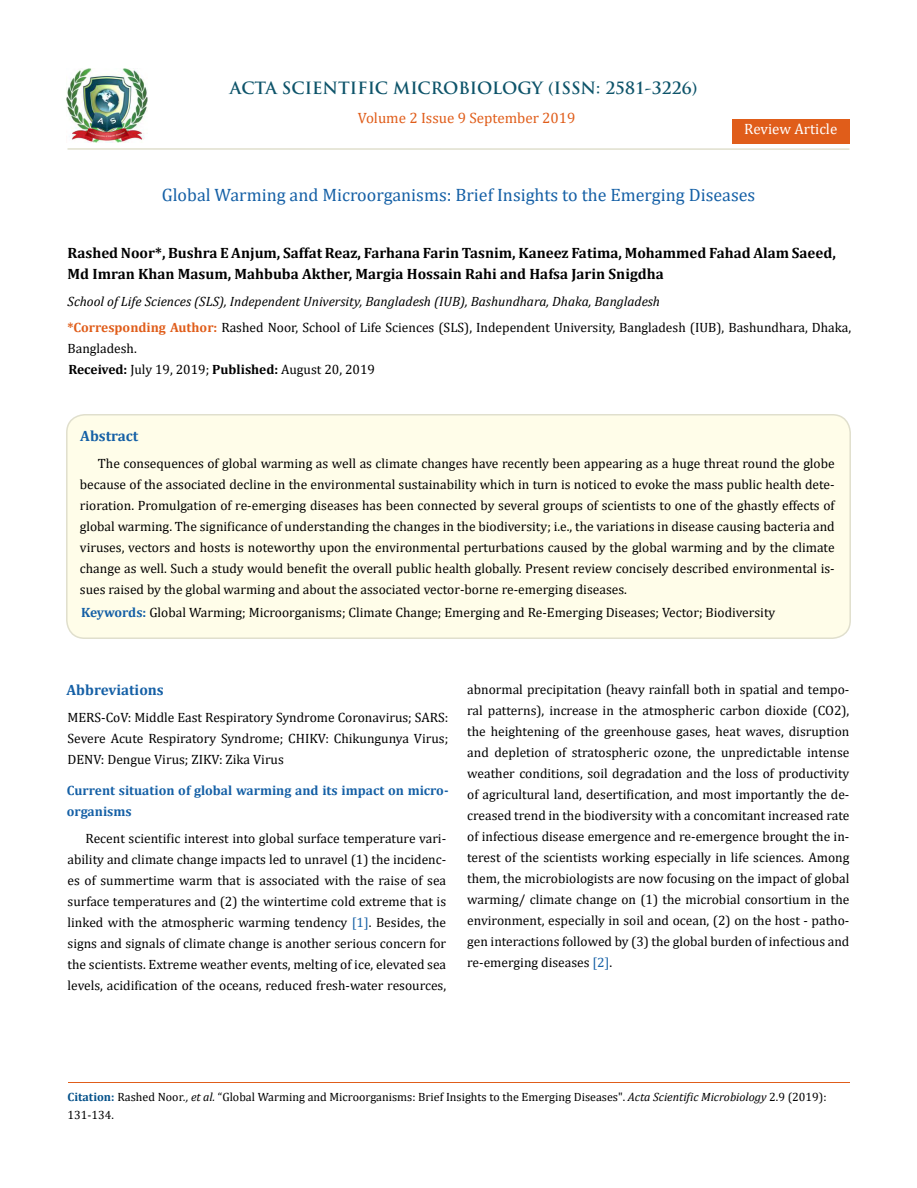
<style>
.page{position:relative;width:917px;height:1188px;background:#fff}
.page>*{position:absolute;margin:0;border:0;box-sizing:border-box;transform-origin:0 0}
.t1{font:18px "Cambria";color:#1560a6}
.t2{font:700 16.5px "Trajan Pro";color:#0e546a}
.t3{font:700 15px/21px "Cambria";color:#000}
.t4{font:15px "Cambria";color:#e05d1a}
.t5{font:700 15px "Cambria";color:#1560a6}
.t6{font:15px "Cambria";color:#fff}
.t7{font:13.5px/21px "Cambria";color:#000;text-align:justify}
.t8{font:700 13.5px/21px "Cambria";color:#1560a6}
.t9{font:12px/18px "Cambria";color:#000}
.s1{font-style:italic}
.s2{font-weight:700;color:#e05d1a}
.s3{font-weight:700}
.s4{font-weight:700;color:#1560a6}
.s5{color:#1560a6}
.s6{font-weight:700;color:#035089}
</style>
<div class="page">
<img style="left:67px;top:68px;width:80px;height:74px">
<div style="left:732px;top:119px;width:117px;height:24px;background:#e05d1a"></div>
<div style="left:67px;top:415px;width:783px;height:223px;background:#fffde9;border-radius:18px"></div>
<div style="left:66px;top:414px;width:784px;height:225px;border:2px solid #e0dfcd;border-radius:18px"></div>
<hr style="left:68px;top:1082px;width:781px;height:1px;background:#e05d1a">
<hr style="left:67px;top:148px;width:782px;height:2px;background:#e0dfcd">
<p class="t2" style="left:230px;top:77px;width:469px">ACTA SCIENTIFIC MICROBIOLOGY (ISSN: 2581-3226)</p>
<p class="t4" style="left:358px;top:109px;width:219px">Volume 2 Issue 9 September 2019</p>
<p class="t6" style="left:744px;top:120px;width:94px">Review Article</p>
<h1 class="t1" style="left:162px;top:184px;width:595px">Global Warming and Microorganisms: Brief Insights to the Emerging Diseases</h1>
<p class="t3" style="left:67px;top:242px;width:770px">Rashed Noor*, Bushra E Anjum, Saffat Reaz, Farhana Farin Tasnim, Kaneez Fatima, Mohammed Fahad Alam Saeed,<br>Md Imran Khan Masum, Mahbuba Akther, Margia Hossain Rahi and Hafsa Jarin Snigdha</p>
<p class="t7" style="left:67px;top:288px;width:785px;line-height:25.8px"><span class="s1">School of Life Sciences (SLS), Independent University, Bangladesh (IUB), Bashundhara, Dhaka, Bangladesh<br></span><span class="s2">*Corresponding Author:</span> Rashed Noor, School of Life Sciences (SLS), Independent University, Bangladesh (IUB), Bashundhara, Dhaka,</p>
<p class="t7" style="left:67px;top:337px;width:71px">Bangladesh.</p>
<p class="t7" style="left:68px;top:359px;width:308px"><span class="s3">Received:</span> July 19, 2019; <span class="s3">Published:</span> August 20, 2019</p>
<p class="t5" style="left:80px;top:425px;width:60px">Abstract</p>
<p class="t7" style="left:80px;top:452px;width:756px;text-indent:18px">The consequences of global warming as well as climate changes have recently been appearing as a huge threat round the globe because of the associated decline in the environmental sustainability which in turn is noticed to evoke the mass public health dete&shy;rioration. Promulgation of re-emerging diseases has been connected by several groups of scientists to one of the ghastly effects of global warming. The significance of understanding the changes in the biodiversity; i.e., the variations in disease causing bacteria and viruses, vectors and hosts is noteworthy upon the environmental perturbations caused by the global warming and by the climate change as well. Such a study would benefit the overall public health globally. Present review concisely described environmental is&shy;sues raised by the global warming and about the associated vector-borne re-emerging diseases.</p>
<p class="t7" style="left:81px;top:602px;width:695px"><span class="s4">Keywords:</span> Global Warming; Microorganisms; Climate Change; Emerging and Re-Emerging Diseases; Vector; Biodiversity</p>
<p class="t5" style="left:67px;top:679px;width:99px">Abbreviations</p>
<p class="t7" style="left:68px;top:707px;width:382px">MERS-CoV: Middle East Respiratory Syndrome Coronavirus; SARS:<br>Severe Acute Respiratory Syndrome; CHIKV: Chikungunya Virus; DENV: Dengue Virus; ZIKV: Zika Virus</p>
<p class="t8" style="left:67px;top:780px;width:383px">Current situation of global warming and its impact on micro&shy;organisms</p>
<p class="t7" style="left:68px;top:828px;width:380px;text-indent:18px">Recent scientific interest into global surface temperature vari&shy;ability and climate change impacts led to unravel (1) the incidenc&shy;es of summertime warm that is associated with the raise of sea surface temperatures and (2) the wintertime cold extreme that is linked with the atmospheric warming tendency <span class="s5">[1]</span>. Besides, the signs and signals of climate change is another serious concern for the scientists. Extreme weather events, melting of ice, elevated sea levels, acidification of the oceans, reduced fresh-water resources,</p>
<p class="t7" style="left:467px;top:679px;width:384px">abnormal precipitation (heavy rainfall both in spatial and tempo&shy;ral patterns), increase in the atmospheric carbon dioxide (CO2), the heightening of the greenhouse gases, heat waves, disruption and depletion of stratospheric ozone, the unpredictable intense weather conditions, soil degradation and the loss of productivity of agricultural land, desertification, and most importantly the de&shy;creased trend in the biodiversity with a concomitant increased rate of infectious disease emergence and re-emergence brought the in&shy;terest of the scientists working especially in life sciences. Among them, the microbiologists are now focusing on the impact of global warming/ climate change on (1) the microbial consortium in the environment, especially in soil and ocean, (2) on the host - patho&shy;gen interactions followed by (3) the global burden of infectious and re-emerging diseases <span class="s5">[2]</span>.</p>
<p class="t9" style="left:68px;top:1088px;width:760px"><span class="s6">Citation:</span> Rashed Noor<span class="s1">., et al.</span> “Global Warming and Microorganisms: Brief Insights to the Emerging Diseases". <span class="s1">Acta Scientific Microbiology</span> 2.9 (2019):<br>131-134.</p>
</div>
